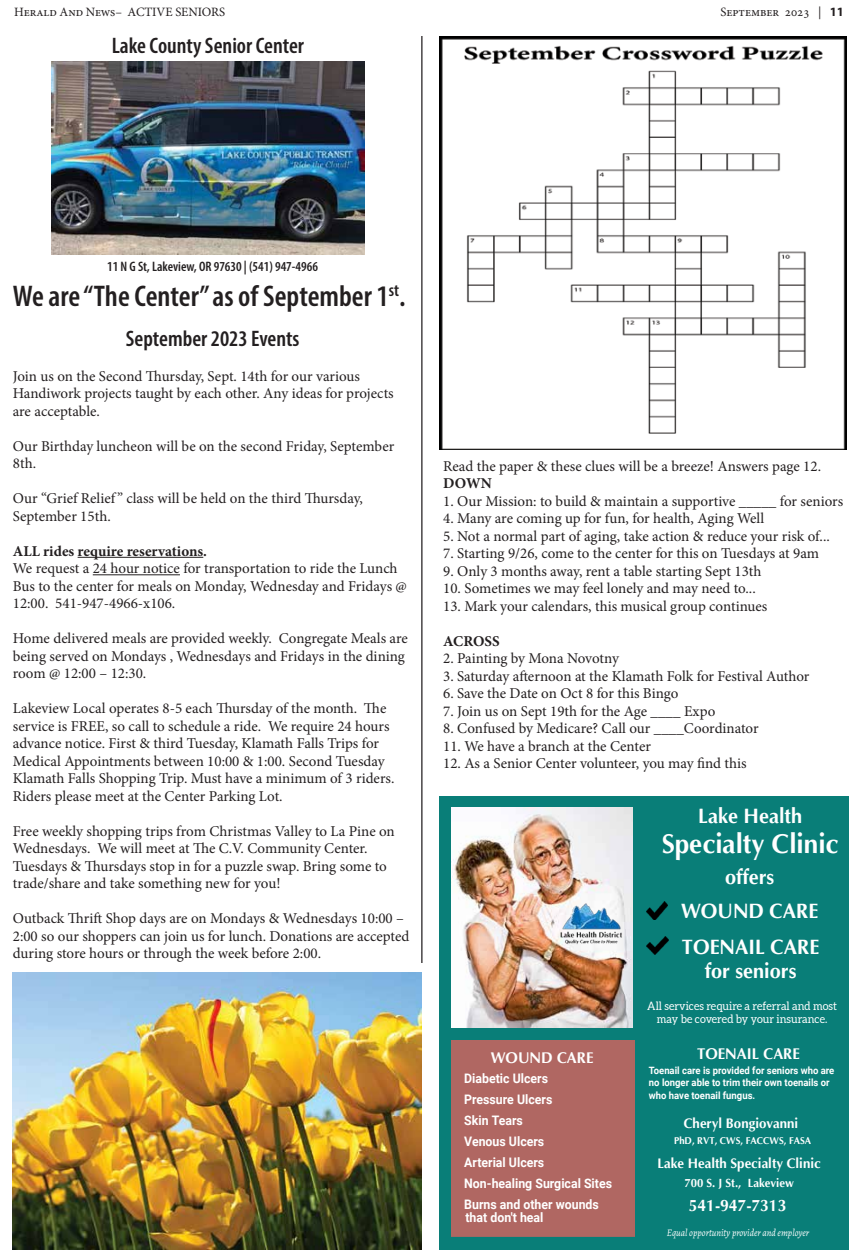
<style>
.page{position:relative;width:855px;height:1260px;background:#fff}
.page>*{position:absolute;margin:0;border:0;box-sizing:border-box;transform-origin:0 0}
.t1{font:600 condensed 30px "Myriad Pro";color:#231f20}
.t2{font:700 27.75px "Optima";color:#fff;scale:.94 1}
.t3{font:600 condensed 22.5px "Myriad Pro";color:#231f20}
.t4{font:700 21.12px/34.8px "Optima";color:#fff;text-align:center;scale:.94 1}
.t5{font:700 16.62px "Optima";color:#fff;scale:.94 1}
.t6{font:700 15.88px "Optima";color:#fff;scale:.94 1}
.t7{font:15px/17.5px "Minion Pro";letter-spacing:-.005em;color:#231f20}
.t8{font:700 15px "Minion Pro";color:#231f20}
.t9{font:700 14.12px "Optima";color:#fff;scale:.94 1}
.t10{font:600 condensed 13.75px "Myriad Pro";color:#231f20}
.t11{font:700 13.12px/21px "Roboto";color:#fff;scale:.94 1}
.t12{font:12.75px "Minion Pro";letter-spacing:-.005em;color:#231f20}
.t13{font:700 12.12px "Optima";color:#fff;scale:.94 1}
.t14{font:11.62px/13.9px "Aleo";color:#fff;text-align:center;scale:.94 1}
.t15{font:700 10.12px/12.8px "Roboto";color:#fff;scale:.94 1}
.t16{font:italic 10.12px "Alegreya";color:#fff;scale:.94 1}
.t17{font:700 10.12px "Optima";color:#fff;scale:.94 1}
.s1{font-family:"Myriad Pro";font-weight:700}
</style>
<div class="page">
<hr style="left:78px;top:557px;width:125px;height:1px;background:#231f20">
<hr style="left:93px;top:574px;width:87px;height:1px;background:#231f20">
<div style="left:440px;top:796px;width:409px;height:454px;background:#097e78"></div>
<img style="left:451px;top:807px;width:182px;height:221px">
<div style="left:451px;top:1041px;width:183px;height:196px;background:#b06762"></div>
<img style="left:646px;top:902px;width:22px;height:18px">
<img style="left:646px;top:937px;width:22px;height:18px">
<img style="left:553px;top:899px;width:77px;height:49px">
<img style="left:51px;top:61px;width:314px;height:193px">
<img style="left:13px;top:972px;width:409px;height:278px">
<img style="left:440px;top:36px;width:407px;height:414px">
<hr style="left:421px;top:36px;width:1px;height:927px;background:#231f20">
<p class="t12" style="left:14px;top:4px;width:213px">Herald And News– ACTIVE SENIORS</p>
<p class="t12" style="left:720px;top:4px;width:125px">September 2023 | <span class="s1">11</span></p>
<h3 class="t3" style="left:112px;top:32px;width:194px">Lake County Senior Center</h3>
<p class="t10" style="left:107px;top:258px;width:212px">11 N G St, Lakeview, OR 97630 | (541) 947-4966</p>
<h1 class="t1" style="left:13px;top:278px;width:394px">We are “The Center” as of September 1<sup>st</sup>.</h1>
<h3 class="t3" style="left:126px;top:324px;width:175px">September 2023 Events</h3>
<p class="t7" style="left:13px;top:367px;width:382px">Join us on the Second Thursday, Sept. 14th for our various<br>Handiwork projects taught by each other. Any ideas for projects are acceptable.</p>
<p class="t7" style="left:13px;top:437px;width:383px">Our Birthday luncheon will be on the second Friday, September<br>8th.</p>
<p class="t7" style="left:13px;top:490px;width:352px">Our “Grief Relief ” class will be held on the third Thursday,<br>September 15th.</p>
<p class="t8" style="left:13px;top:540px;width:196px">ALL rides require reservations.</p>
<p class="t7" style="left:13px;top:560px;width:396px">We request a 24 hour notice for transportation to ride the Lunch<br>Bus to the center for meals on Monday, Wednesday and Fridays @<br>12:00. 541-947-4966-x106.</p>
<p class="t7" style="left:13px;top:630px;width:396px">Home delivered meals are provided weekly. Congregate Meals are being served on Mondays , Wednesdays and Fridays in the dining room @ 12:00 – 12:30.</p>
<p class="t7" style="left:13px;top:700px;width:383px">Lakeview Local operates 8-5 each Thursday of the month. The service is FREE, so call to schedule a ride. We require 24 hours advance notice. First &amp; third Tuesday, Klamath Falls Trips for Medical Appointments between 10:00 &amp; 1:00. Second Tuesday Klamath Falls Shopping Trip. Must have a minimum of 3 riders.<br>Riders please meet at the Center Parking Lot.</p>
<p class="t7" style="left:13px;top:822px;width:383px">Free weekly shopping trips from Christmas Valley to La Pine on Wednesdays. We will meet at The C.V. Community Center.<br>Tuesdays &amp; Thursdays stop in for a puzzle swap. Bring some to trade/share and take something new for you!</p>
<p class="t7" style="left:13px;top:910px;width:398px">Outback Thrift Shop days are on Mondays &amp; Wednesdays 10:00 –<br>2:00 so our shoppers can join us for lunch. Donations are accepted during store hours or through the week before 2:00.</p>
<p class="t7" style="left:443px;top:457px;width:379px">Read the paper &amp; these clues will be a breeze! Answers page 12.</p>
<p class="t8" style="left:443px;top:473px;width:50px">DOWN</p>
<p class="t7" style="left:443px;top:492px;width:402px">1. Our Mission: to build &amp; maintain a supportive _____ for seniors</p>
<p class="t7" style="left:443px;top:510px;width:323px">4. Many are coming up for fun, for health, Aging Well</p>
<p class="t7" style="left:443px;top:527px;width:388px">5. Not a normal part of aging, take action &amp; reduce your risk of...</p>
<p class="t7" style="left:443px;top:545px;width:377px">7. Starting 9/26, come to the center for this on Tuesdays at 9am</p>
<p class="t7" style="left:443px;top:562px;width:320px">9. Only 3 months away, rent a table starting Sept 13th</p>
<p class="t7" style="left:443px;top:580px;width:314px">10. Sometimes we may feel lonely and may need to...</p>
<p class="t7" style="left:443px;top:597px;width:326px">13. Mark your calendars, this musical group continues</p>
<p class="t8" style="left:443px;top:630px;width:58px">ACROSS</p>
<p class="t7" style="left:443px;top:650px;width:177px">2. Painting by Mona Novotny</p>
<p class="t7" style="left:443px;top:667px;width:368px">3. Saturday afternoon at the Klamath Folk for Festival Author</p>
<p class="t7" style="left:443px;top:685px;width:237px">6. Save the Date on Oct 8 for this Bingo</p>
<p class="t7" style="left:443px;top:702px;width:274px">7. Join us on Sept 19th for the Age ____ Expo</p>
<p class="t7" style="left:443px;top:720px;width:317px">8. Confused by Medicare? Call our ____Coordinator</p>
<p class="t7" style="left:443px;top:737px;width:209px">11. We have a branch at the Center</p>
<p class="t7" style="left:443px;top:755px;width:305px">12. As a Senior Center volunteer, you may find this</p>
<h3 class="t4" style="left:698px;top:799px;width:112px">Lake Health</h3>
<h2 class="t2" style="left:662px;top:828px;width:190px">Specialty Clinic</h2>
<h3 class="t4" style="left:681px;top:860px;width:149px">offers<br>WOUND CARE<br>TOENAIL CARE</h3>
<h3 class="t4" style="left:705px;top:954px;width:99px">for seniors</h3>
<p class="t6" style="left:491px;top:1049px;width:111px">WOUND CARE</p>
<p class="t11" style="left:464px;top:1067px;width:159px">Diabetic Ulcers<br>Pressure Ulcers<br>Skin Tears<br>Venous Ulcers<br>Arterial Ulcers<br>Non-healing Surgical Sites<br>Burns and other wounds</p>
<p class="t11" style="left:465px;top:1207px;width:84px">that don't heal</p>
<p class="t14" style="left:647px;top:999px;width:203px">All services require a referral and most may be covered by your insurance.</p>
<p class="t6" style="left:697px;top:1045px;width:111px">TOENAIL CARE</p>
<p class="t15" style="left:649px;top:1063px;width:199px">Toenail care is provided for seniors who are no longer able to trim their own toenails or who have toenail fungus.</p>
<p class="t9" style="left:684px;top:1116px;width:123px">Cheryl Bongiovanni</p>
<p class="t17" style="left:674px;top:1135px;width:147px">PhD, RVT, CWS, FACCWS, FASA</p>
<p class="t9" style="left:658px;top:1155px;width:175px">Lake Health Specialty Clinic</p>
<p class="t13" style="left:684px;top:1176px;width:118px">700 S. J St., Lakeview</p>
<p class="t5" style="left:689px;top:1197px;width:105px">541-947-7313</p>
<p class="t16" style="left:667px;top:1225px;width:153px">Equal opportunity provider and employer</p>
</div>
